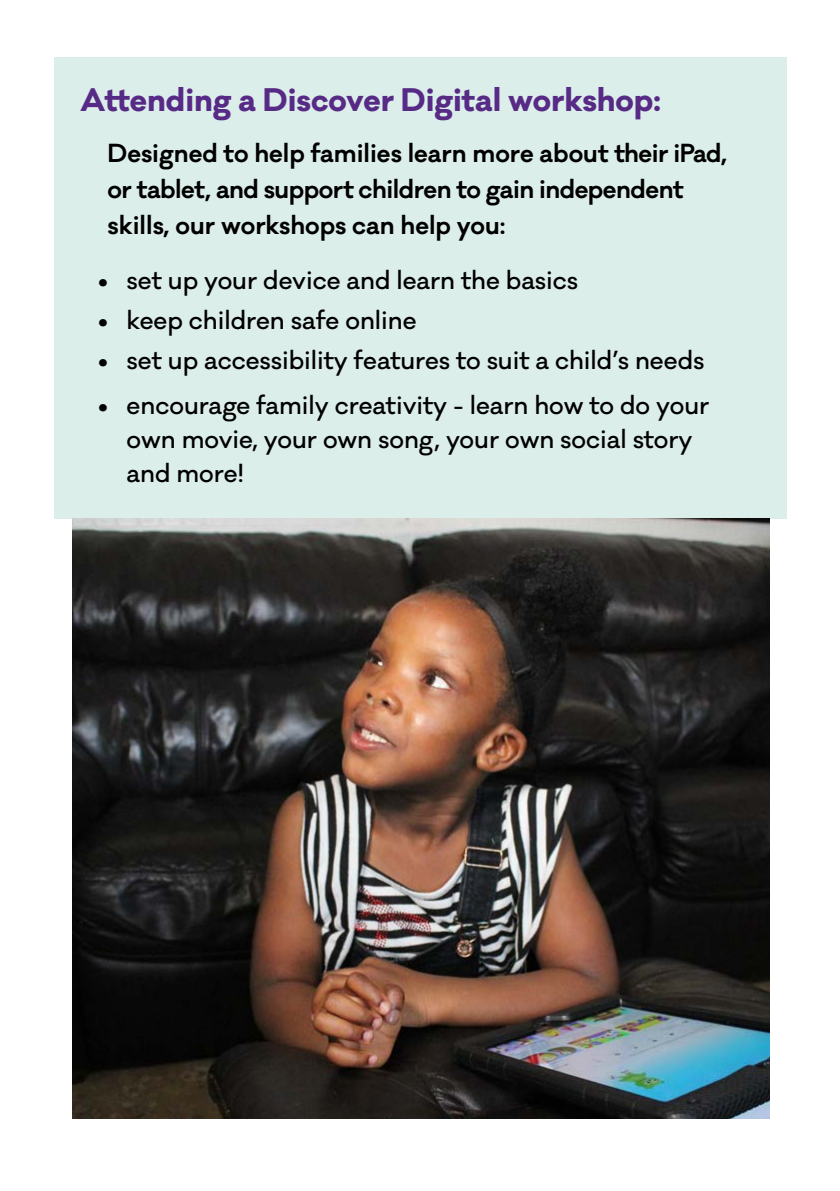
<style>
.page{position:relative;width:840px;height:1191px;background:#fff}
.page>*{position:absolute;margin:0;border:0;box-sizing:border-box;transform-origin:0 0}
.t1{font:700 30px "Galano Classic";color:#572a86}
.t2{font:500 24px/34px "Galano Classic";color:#000}
.t3{font:600 24px/36px "Galano Classic";color:#000}
</style>
<div class="page">
<div style="left:54px;top:58px;width:731px;height:461px;background:#dceeea"></div>
<img style="left:72px;top:519px;width:696px;height:600px">
<p class="t1" style="left:81px;top:79px;width:581px">Attending a Discover Digital workshop:</p>
<p class="t3" style="left:107px;top:135px;width:621px">Designed to help families learn more about their iPad, or tablet, and support children to gain independent skills, our workshops can help you:</p>
<p class="t2" style="left:98px;top:263px;width:481px">• set up your device and learn the basics</p>
<p class="t2" style="left:98px;top:303px;width:320px">• keep children safe online</p>
<p class="t2" style="left:98px;top:343px;width:607px">• set up accessibility features to suit a child’s needs</p>
<p class="t2" style="left:126px;top:388px;width:584px;text-indent:-28px">• encourage family creativity - learn how to do your own movie, your own song, your own social story and more!</p>
</div>
